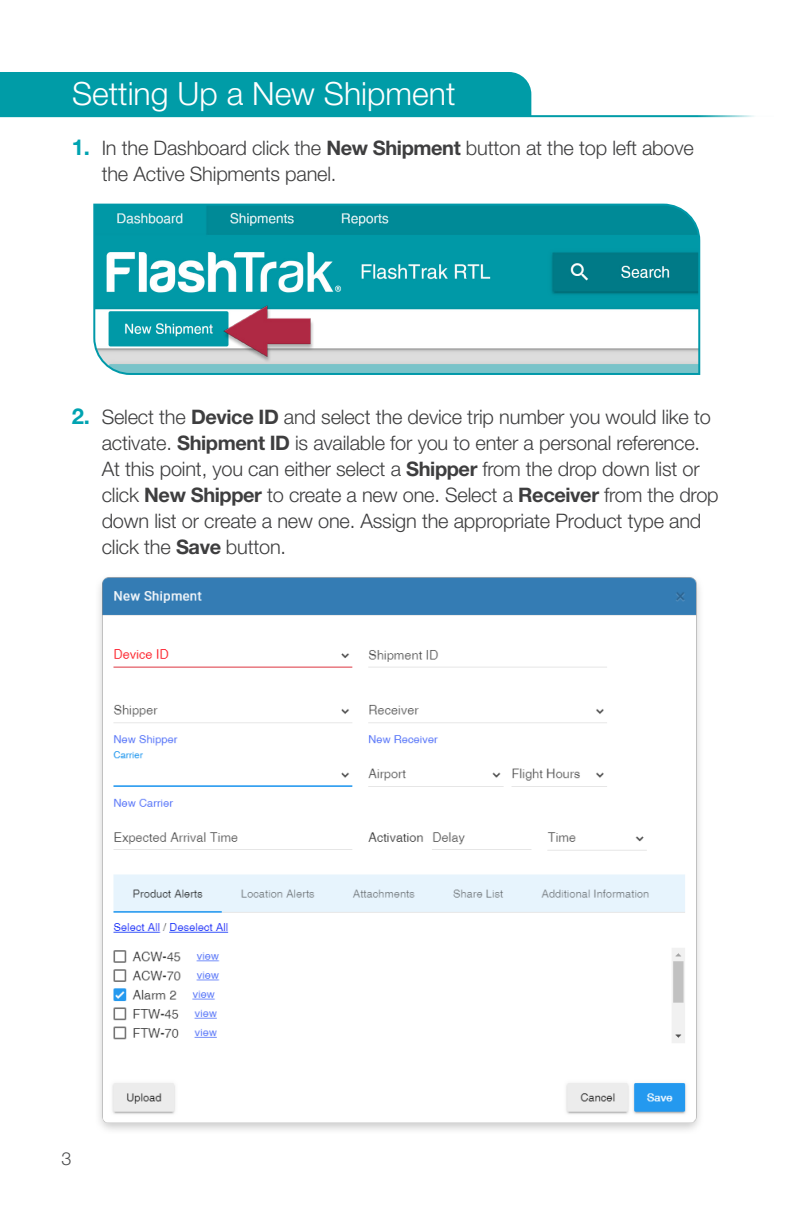
<style>
.page{position:relative;width:792px;height:1224px;background:#fff}
.page>*{position:absolute;margin:0;border:0;box-sizing:border-box;transform-origin:0 0}
.t1{font:300 32px "Helvetica Neue LT Std";color:#fff}
.t2{font:300 20px/26px "Helvetica Neue LT Std";letter-spacing:-.01em;color:#3e3e3f}
.t3{font:300 18px "Helvetica Neue LT Std";color:#4b4c4d}
.s1{font-weight:700;font-size:22px;color:#00a3b1}
.s2{font-weight:700}
</style>
<div class="page">
<div style="left:0;top:72px;width:531px;height:43px;background:#009ca7"></div>
<hr style="left:0;top:115px;width:774px;height:2px;background:#009ca7">
<svg style="left:93px;top:203px;width:608px;height:172px"></svg>
<img style="left:213px;top:301px;width:114px;height:70px">
<img style="left:99px;top:577px;width:601px;height:553px">
<p class="t1" style="left:72px;top:74px;width:385px">Setting Up a New Shipment</p>
<p class="t2" style="left:102px;top:134px;width:594px;text-indent:-30px"><span class="s1">1.</span> In the Dashboard click the <span class="s2">New Shipment</span> button at the top left above the Active Shipments panel.</p>
<p class="t2" style="left:102px;top:403px;width:619px;text-indent:-30px"><span class="s1">2.</span> Select the <span class="s2">Device ID</span> and select the device trip number you would like to activate. <span class="s2">Shipment ID</span> is available for you to enter a personal reference.<br>At this point, you can either select a <span class="s2">Shipper</span> from the drop down list or click <span class="s2">New Shipper</span> to create a new one. Select a <span class="s2">Receiver</span> from the drop down list or create a new one. Assign the appropriate Product type and click the <span class="s2">Save</span> button.</p>
<p class="t3" style="left:62px;top:1148px;width:12px">3</p>
</div>
